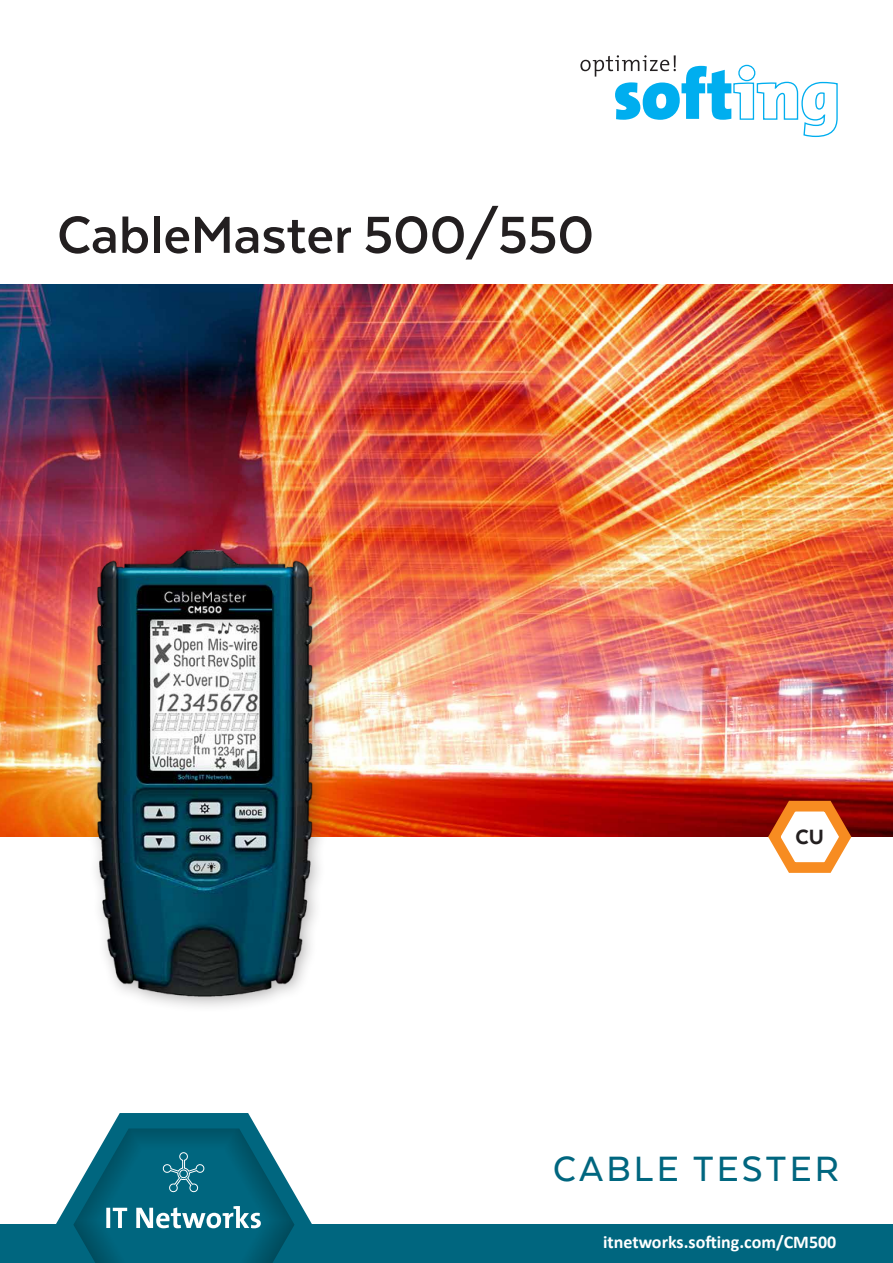
<style>
.page{position:relative;width:893px;height:1263px;background:#fff}
.page>*{position:absolute;margin:0;border:0;box-sizing:border-box;transform-origin:0 0}
.t1{font:700 60px "Texta";color:#231f20}
.t2{font:500 40.5px "Texta";letter-spacing:.075em;color:#00667f}
.t3{font:800 23.85px "Texta";color:#231f20}
.t4{font:700 18px "Calibri";color:#fff}
.t5{font:700 16.5px "Calibri";color:#fff}
</style>
<div class="page">
<img style="left:0;top:285px;width:893px;height:551px">
<img style="left:64px;top:531px;width:281px;height:476px">
<div style="left:0;top:1225px;width:893px;height:38px;background:#00667f"></div>
<svg style="left:56px;top:1113px;width:256px;height:150px"></svg>
<svg style="left:580px;top:55px;width:258px;height:83px"></svg>
<svg style="left:762px;top:791px;width:95px;height:82px"></svg>
<h1 class="t1" style="left:57px;top:204px;width:538px">CableMaster 500/550</h1>
<h3 class="t3" style="left:796px;top:824px;width:30px">CU</h3>
<h2 class="t2" style="left:553px;top:1148px;width:287px">CABLE TESTER</h2>
<p class="t4" style="left:603px;top:1231px;width:235px">itnetworks.softing.com/CM500</p>
<p class="t5" style="left:628px;top:1232px;width:215px">itnetworks.softing.com/CM500</p>
</div>
